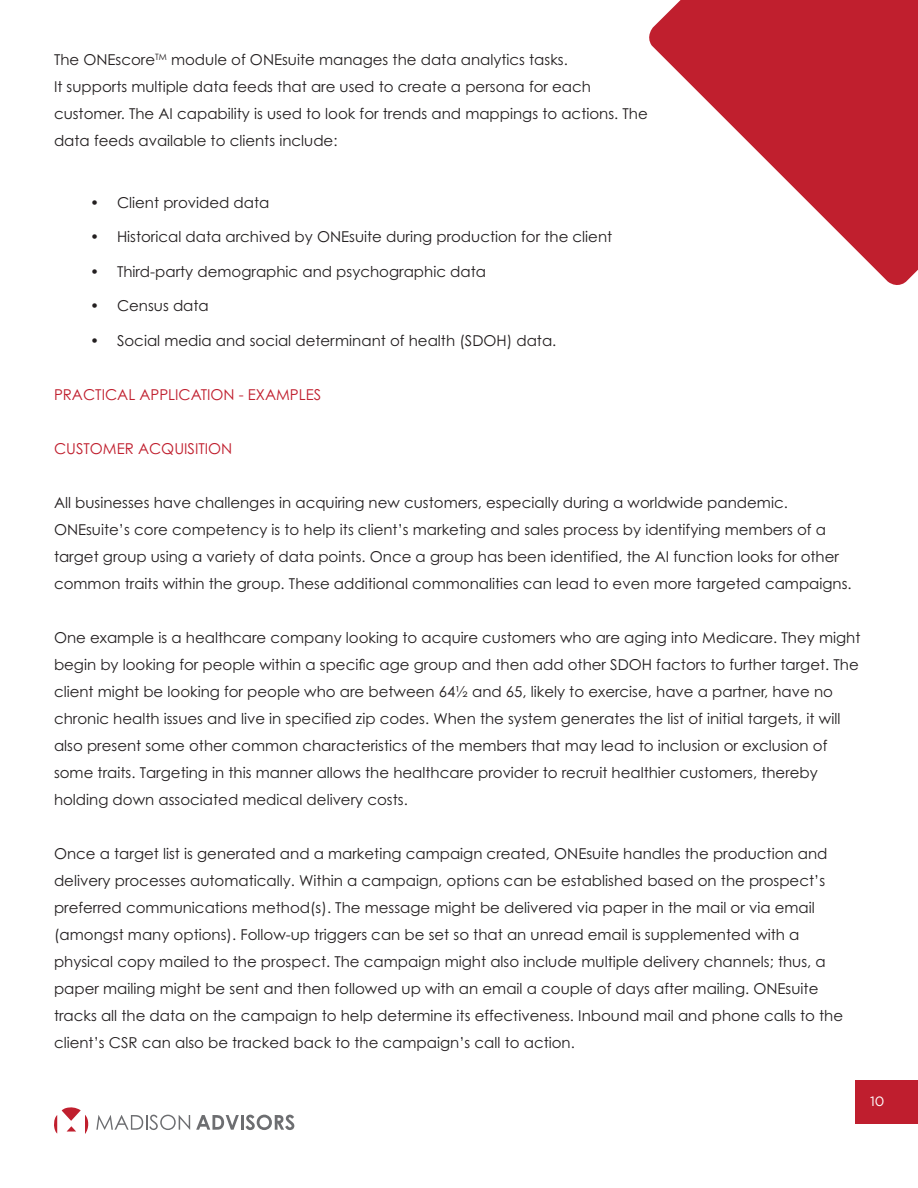
<style>
.page{position:relative;width:918px;height:1188px;background:#fff}
.page>*{position:absolute;margin:0;border:0;box-sizing:border-box;transform-origin:0 0}
.Paragraph_Style_1{font:15px/27px "Century Gothic Pro";color:#231f20}
.Paragraph_Style_1-2{font:15px "Century Gothic Pro";color:#c01f2e}
.t1{font:13.5px "Gotham";color:#fff}
.s1{font-family:"Century Gothic"}
</style>
<div class="page">
<div style="left:855px;top:1080px;width:63px;height:44px;background:#bf1e2e"></div>
<svg style="left:54px;top:1107px;width:35px;height:27px"></svg>
<svg style="left:96px;top:1115px;width:94px;height:15px"></svg>
<svg style="left:196px;top:1115px;width:43px;height:15px"></svg>
<hr style="left:241px;top:1115px;width:3px;height:15px;background:#6d6e71">
<svg style="left:246px;top:1115px;width:48px;height:15px"></svg>
<svg style="left:649px;top:0;width:269px;height:285px;fill:#c01f2e"></svg>
<p class="Paragraph_Style_1" style="left:54px;top:46px;width:595px">The ONEscore<sup>TM</sup> module of ONEsuite manages the data analytics tasks.<br>It supports multiple data feeds that are used to create a persona for each customer. The AI capability is used to look for trends and mappings to actions. The data feeds available to clients include:</p>
<p class="Paragraph_Style_1" style="left:90px;top:188px;width:181px">• Client provided data</p>
<p class="Paragraph_Style_1" style="left:90px;top:223px;width:524px">• Historical data archived by ONEsuite during production for the client</p>
<p class="Paragraph_Style_1" style="left:90px;top:257px;width:398px">• Third-party demographic and psychographic data</p>
<p class="Paragraph_Style_1" style="left:90px;top:292px;width:120px">• Census data</p>
<p class="Paragraph_Style_1" style="left:90px;top:326px;width:468px">• Social media and social determinant of health (SDOH) data.</p>
<p class="Paragraph_Style_1-2" style="left:54px;top:385px;width:269px">PRACTICAL APPLICATION - EXAMPLES</p>
<p class="Paragraph_Style_1-2" style="left:54px;top:439px;width:180px">CUSTOMER ACQUISITION</p>
<p class="Paragraph_Style_1" style="left:54px;top:488px;width:799px">All businesses have challenges in acquiring new customers, especially during a worldwide pandemic.<br>ONEsuite’s core competency is to help <span class="s1">its</span> client’s marketing and sales process by identifying members of a target group using a variety of data points. Once a group has been identified, the AI function looks for other common traits within the group. These additional commonalities can lead to even more targeted campaigns.</p>
<p class="Paragraph_Style_1" style="left:54px;top:623px;width:808px">One example is a healthcare company looking to acquire customers who are aging into Medicare. They might begin by looking for people within a specific age group and then add other SDOH factors to further target. The client might be looking for people who are between 64½ and 65, likely to exercise, have a partner, have no chronic health issues and live in specified zip codes. When the system generates the list of initial targets, it will also present some other common characteristics of the members that may lead to inclusion or exclusion of some traits. Targeting in this manner allows the healthcare provider to recruit healthier customers<span class="s1">, thereby </span>hold<span class="s1">ing</span> down associated medical delivery costs.</p>
<p class="Paragraph_Style_1" style="left:54px;top:839px;width:791px">Once a target list is generated and a marketing campaign created, ONEsuite handles the production and delivery processes automatically. Within a campaign, options can be established based on the prospect’s preferred communications method(s). The message might be delivered via paper in the mail or via email (amongst many options). Follow-up triggers can be set so that an unread email is supplemented with a physical copy mailed to t<span class="s1">he prospect</span>. The campaign might also include multiple delivery channels; thus, a paper mailing might be sent and then followed up with an email a couple of days after mailing. ONEsuite tracks all the data on the campaign to help determine its effectiveness. Inbound mail and phone calls to the client’s <span class="s1">CSR</span> can also be tracked back to the campaign’s call to action.</p>
<p class="t1" style="left:870px;top:1092px;width:16px">10</p>
</div>
